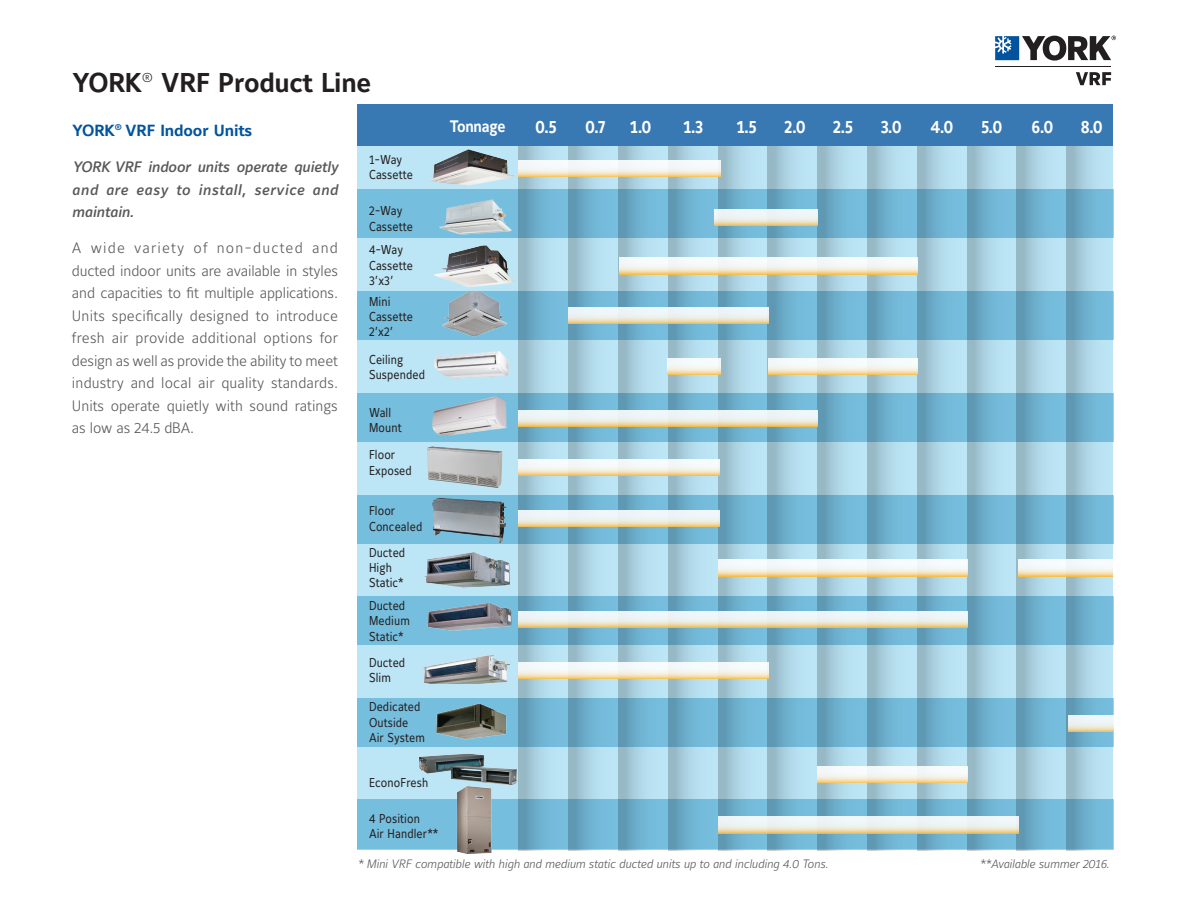
<style>
.page{position:relative;width:1188px;height:918px;background:#fff}
.page>*{position:absolute;margin:0;border:0;box-sizing:border-box;transform-origin:0 0}
.t1{font:700 27px "Maurea Jci Lf ML";letter-spacing:-.01em;color:#231f20}
.t2{font:700 18px "Maurea Jci Lf ML";color:#fff;scale:.9 1}
.t3{font:700 16.5px "Maurea Jci Lf ML";letter-spacing:-.02em;color:#fff;scale:.9 1}
.t4{font:700 16.05px "Maurea Jci Lf ML";letter-spacing:-.01em;color:#01539e}
.t5{font:300 15px/22.5px "Maurea Jci Lf ML";color:#57585a;text-align:justify}
.t6{font:italic 500 15px/22.5px "Maurea Jci Lf ML";letter-spacing:.03em;color:#57585a;text-align:justify}
.t7{font:12.75px/15.3px "Maurea Jci Lf ML";letter-spacing:.01em;color:#231f20;scale:.9 1}
.t8{font:italic 300 12px "Maurea Jci Lf ML";letter-spacing:-.01em;color:#57585a}
</style>
<div class="page">
<div style="left:357px;top:105px;width:756px;height:744px;background:#bce5f5"></div>
<div style="left:519px;top:147px;width:50px;height:703px;background:linear-gradient(to right,#98bac7,#c3edfd)"></div>
<div style="left:569px;top:147px;width:50px;height:703px;background:linear-gradient(to right,#99bac7,#c3edfd)"></div>
<div style="left:619px;top:147px;width:49px;height:703px;background:linear-gradient(to right,#99bac7,#c5efff)"></div>
<div style="left:668px;top:147px;width:50px;height:703px;background:linear-gradient(to right,#98bac6,#c3edfd)"></div>
<svg style="left:718px;top:147px;width:50px;height:652px"></svg>
<div style="left:768px;top:147px;width:50px;height:703px;background:linear-gradient(to right,#99bac8,#c3eeff)"></div>
<div style="left:818px;top:147px;width:50px;height:703px;background:linear-gradient(to right,#99bbc9,#c3eefe)"></div>
<div style="left:868px;top:147px;width:49px;height:703px;background:linear-gradient(to right,#99bac8,#c5f0ff)"></div>
<div style="left:917px;top:147px;width:50px;height:703px;background:linear-gradient(to right,#98bac7,#c3edfe)"></div>
<div style="left:967px;top:147px;width:50px;height:703px;background:linear-gradient(to right,#98bac7,#c3eeff)"></div>
<div style="left:1017px;top:147px;width:50px;height:703px;background:linear-gradient(to right,#98bac8,#c3eeff)"></div>
<svg style="left:1067px;top:147px;width:47px;height:652px"></svg>
<svg style="left:357px;top:698px;width:757px;height:49px;background:#6eb1cf"></svg>
<svg style="left:357px;top:189px;width:757px;height:49px;background:#6eb1cf"></svg>
<svg style="left:357px;top:291px;width:757px;height:49px;background:#6eb1cf"></svg>
<svg style="left:357px;top:393px;width:757px;height:48px;background:#70b2ce"></svg>
<svg style="left:357px;top:495px;width:757px;height:48px;background:#6fb2cf"></svg>
<svg style="left:357px;top:597px;width:757px;height:48px;background:#70b1cd"></svg>
<svg style="left:357px;top:799px;width:757px;height:51px;background:#72b3cf"></svg>
<svg style="left:1076px;top:72px;width:35px;height:13px"></svg>
<hr style="left:995px;top:66px;width:116px;height:1px;background:#231f20">
<svg style="left:995px;top:36px;width:121px;height:25px"></svg>
<div style="left:357px;top:105px;width:756px;height:41px;background:#3878b3"></div>
<svg style="left:519px;top:161px;width:201px;height:16px;background:#f4eddb"></svg>
<img style="left:429px;top:149px;width:85px;height:37px">
<img style="left:434px;top:246px;width:80px;height:41px">
<svg style="left:619px;top:258px;width:299px;height:16px;background:#f4eedd"></svg>
<img style="left:435px;top:292px;width:80px;height:48px">
<svg style="left:569px;top:307px;width:200px;height:17px;background:#ede9d8"></svg>
<svg style="left:519px;top:410px;width:298px;height:16px;background:#edebdd"></svg>
<img style="left:432px;top:396px;width:75px;height:40px">
<svg style="left:519px;top:663px;width:250px;height:16px;background:#f4edda"></svg>
<img style="left:423px;top:654px;width:87px;height:30px">
<img style="left:424px;top:552px;width:86px;height:36px">
<svg style="left:718px;top:560px;width:250px;height:16px;background:#f4eedd"></svg>
<img style="left:422px;top:599px;width:97px;height:39px">
<svg style="left:519px;top:611px;width:449px;height:16px;background:#edebdc"></svg>
<img style="left:434px;top:351px;width:75px;height:28px">
<svg style="left:667px;top:358px;width:53px;height:17px"></svg>
<svg style="left:769px;top:358px;width:149px;height:17px;background:#f4edda"></svg>
<img style="left:427px;top:446px;width:75px;height:42px">
<svg style="left:519px;top:459px;width:200px;height:16px;background:#f4efdf"></svg>
<img style="left:432px;top:499px;width:72px;height:44px">
<svg style="left:519px;top:511px;width:200px;height:16px;background:#ede9d7"></svg>
<img style="left:440px;top:195px;width:72px;height:43px">
<svg style="left:715px;top:209px;width:102px;height:17px;background:#ede9d7"></svg>
<img style="left:419px;top:750px;width:101px;height:35px">
<svg style="left:718px;top:817px;width:300px;height:16px;background:#edebdb"></svg>
<img style="left:454px;top:786px;width:38px;height:68px">
<svg style="left:1068px;top:716px;width:46px;height:16px"></svg>
<img style="left:435px;top:702px;width:72px;height:39px">
<svg style="left:817px;top:767px;width:151px;height:16px;background:#f4eedc"></svg>
<svg style="left:1018px;top:560px;width:95px;height:16px;background:#f4eedd"></svg>
<h1 class="t1" style="left:72px;top:66px;width:301px">YORK<sup>®</sup> VRF Product Line</h1>
<p class="t4" style="left:72px;top:121px;width:182px">YORK<sup>®</sup> VRF Indoor Units</p>
<p class="t6" style="left:72px;top:156px;width:268px">YORK VRF indoor units operate quietly and are easy to install, service and maintain.</p>
<p class="t5" style="left:72px;top:236px;width:268px">A wide variety of non-ducted and ducted indoor units are available in styles and capacities to fit multiple applications.<br>Units specifically designed to introduce fresh air provide additional options for design as well as provide the ability to meet industry and local air quality standards.<br>Units operate quietly with sound ratings as low as 24.5 dBA.</p>
<p class="t7" style="left:369px;top:152px;width:50px">1-Way<br>Cassette</p>
<p class="t7" style="left:369px;top:203px;width:50px">2-Way<br>Cassette</p>
<p class="t7" style="left:369px;top:242px;width:50px">4-Way<br>Cassette<br>3’x3’</p>
<p class="t7" style="left:369px;top:293px;width:50px">Mini<br>Cassette<br>2’x2’</p>
<p class="t7" style="left:369px;top:351px;width:64px">Ceiling<br>Suspended</p>
<p class="t7" style="left:369px;top:405px;width:38px">Wall<br>Mount</p>
<p class="t7" style="left:369px;top:447px;width:49px">Floor<br>Exposed</p>
<p class="t7" style="left:369px;top:503px;width:61px">Floor<br>Concealed</p>
<p class="t7" style="left:369px;top:545px;width:42px">Ducted<br>High<br>Static*</p>
<p class="t7" style="left:369px;top:598px;width:47px">Ducted<br>Medium<br>Static*</p>
<p class="t7" style="left:369px;top:655px;width:42px">Ducted<br>Slim</p>
<p class="t7" style="left:369px;top:699px;width:64px">Dedicated<br>Outside<br>Air System</p>
<p class="t3" style="left:450px;top:117px;width:64px">Tonnage</p>
<p class="t2" style="left:536px;top:116px;width:25px">0.5</p>
<p class="t2" style="left:586px;top:116px;width:24px">0.7</p>
<p class="t2" style="left:630px;top:116px;width:25px">1.0</p>
<p class="t2" style="left:683px;top:116px;width:24px">1.3</p>
<p class="t2" style="left:736px;top:116px;width:24px">1.5</p>
<p class="t2" style="left:785px;top:116px;width:25px">2.0</p>
<p class="t2" style="left:833px;top:116px;width:24px">2.5</p>
<p class="t2" style="left:881px;top:116px;width:25px">3.0</p>
<p class="t2" style="left:931px;top:116px;width:26px">4.0</p>
<p class="t2" style="left:981px;top:116px;width:25px">5.0</p>
<p class="t2" style="left:1032px;top:116px;width:25px">6.0</p>
<p class="t2" style="left:1081px;top:116px;width:25px">8.0</p>
<p class="t7" style="left:369px;top:775px;width:67px">EconoFresh</p>
<p class="t7" style="left:369px;top:811px;width:79px">4 Position<br>Air Handler**</p>
<p class="t8" style="left:357px;top:857px;width:472px">* Mini VRF compatible with high and medium static ducted units up to and including 4.0 Tons.</p>
<p class="t8" style="left:980px;top:857px;width:131px">**Available summer 2016.</p>
</div>
